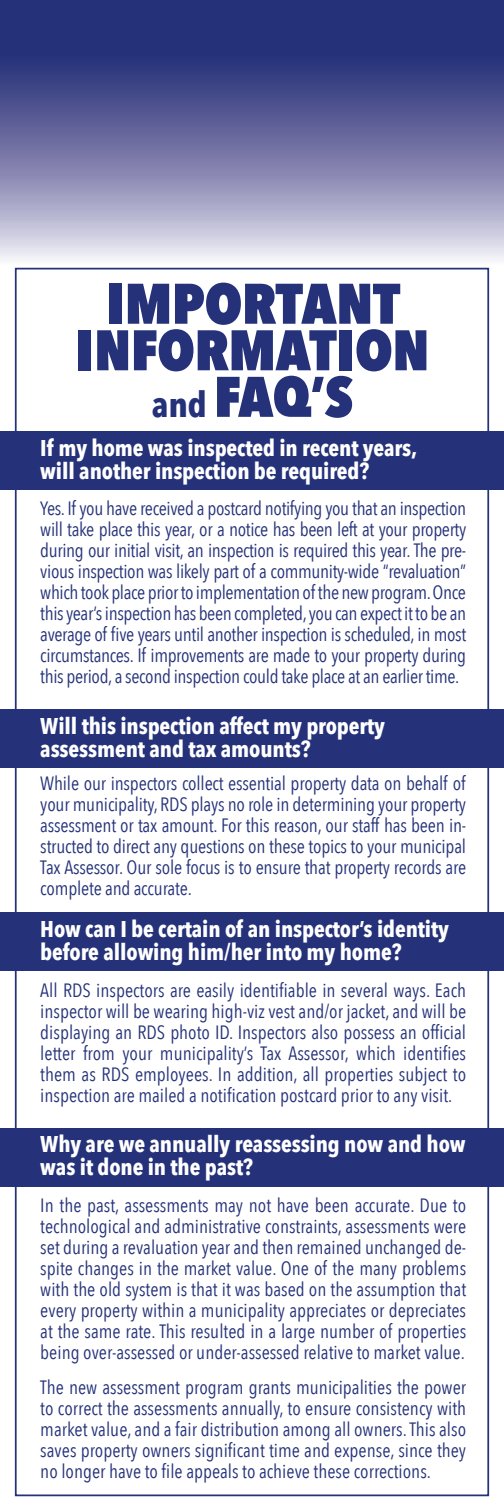
<style>
.page{position:relative;width:504px;height:1512px;background:#fff}
.page>*{position:absolute;margin:0;border:0;box-sizing:border-box;transform-origin:0 0}
.t1{font:800 56.52px "Avenir Next Condensed";letter-spacing:-.005em;color:#253279;scale:1.04 1}
.t2{font:700 22.75px "Avenir Next Condensed";letter-spacing:-.005em;color:#fff}
.t3{font:19.25px/21px "Avenir Next Condensed";color:#253279;text-align:justify}
.s1{font-weight:700;font-size:35px}
</style>
<div class="page">
<div style="left:0;top:1128px;width:504px;height:59px;background:#253279"></div>
<div style="left:0;top:913px;width:504px;height:58px;background:#253279"></div>
<div style="left:0;top:709px;width:504px;height:59px;background:#253279"></div>
<svg style="left:0;top:0;width:504px;height:260px;background:#6d71a2"></svg>
<div style="left:0;top:431px;width:504px;height:59px;background:#253279"></div>
<p class="t1" style="left:106px;top:269px;width:284px">IMPORTANT</p>
<p class="t1" style="left:75px;top:315px;width:342px">INFORMATION</p>
<p class="t1" style="left:152px;top:362px;width:195px"><span class="s1">and</span> FAQ’S</p>
<p class="t2" style="left:40px;top:434px;width:379px">If my home was inspected in recent years,</p>
<p class="t2" style="left:40px;top:457px;width:330px">will another inspection be required?</p>
<p class="t3" style="left:40px;top:497px;width:427px">Yes. If you have received a postcard notifying you that an inspection will take place this year, or a notice has been left at your property during our initial visit, an inspection is required this year. The pre&shy;vious inspection was likely part of a community-wide “revaluation” which took place prior to implementation of the new program. Once this year’s inspection has been completed, you can expect it to be an average of five years until another inspection is scheduled, in most circumstances. If improvements are made to your property during this period, a second inspection could take place at an earlier time.</p>
<p class="t2" style="left:40px;top:712px;width:346px">Will this inspection affect my property</p>
<p class="t2" style="left:40px;top:735px;width:272px">assessment and tax amounts?</p>
<p class="t3" style="left:40px;top:772px;width:427px">While our inspectors collect essential property data on behalf of your municipality, RDS plays no role in determining your property assessment or tax amount. For this reason, our staff has been in&shy;structed to direct any questions on these topics to your municipal Tax Assessor. Our sole focus is to ensure that property records are complete and accurate.</p>
<p class="t2" style="left:40px;top:915px;width:410px">How can I be certain of an inspector’s identity</p>
<p class="t2" style="left:40px;top:938px;width:363px">before allowing him/her into my home?</p>
<p class="t3" style="left:40px;top:978px;width:427px">All RDS inspectors are easily identifiable in several ways. Each inspector will be wearing high-viz vest and/or jacket, and will be displaying an RDS photo ID. Inspectors also possess an official letter from your municipality’s Tax Assessor, which identifies them as RDS employees. In addition, all properties subject to inspection are mailed a notification postcard prior to any visit.</p>
<p class="t2" style="left:40px;top:1130px;width:427px">Why are we annually reassessing now and how</p>
<p class="t2" style="left:40px;top:1153px;width:214px">was it done in the past?</p>
<p class="t3" style="left:40px;top:1194px;width:427px">In the past, assessments may not have been accurate. Due to technological and administrative constraints, assessments were set during a revaluation year and then remained unchanged de&shy;spite changes in the market value. One of the many problems with the old system is that it was based on the assumption that every property within a municipality appreciates or depreciates at the same rate. This resulted in a large number of properties being over-assessed or under-assessed relative to market value.</p>
<p class="t3" style="left:40px;top:1376px;width:427px">The new assessment program grants municipalities the power to correct the assessments annually, to ensure consistency with market value, and a fair distribution among all owners. This also saves property owners significant time and expense, since they no longer have to file appeals to achieve these corrections.</p>
</div>
